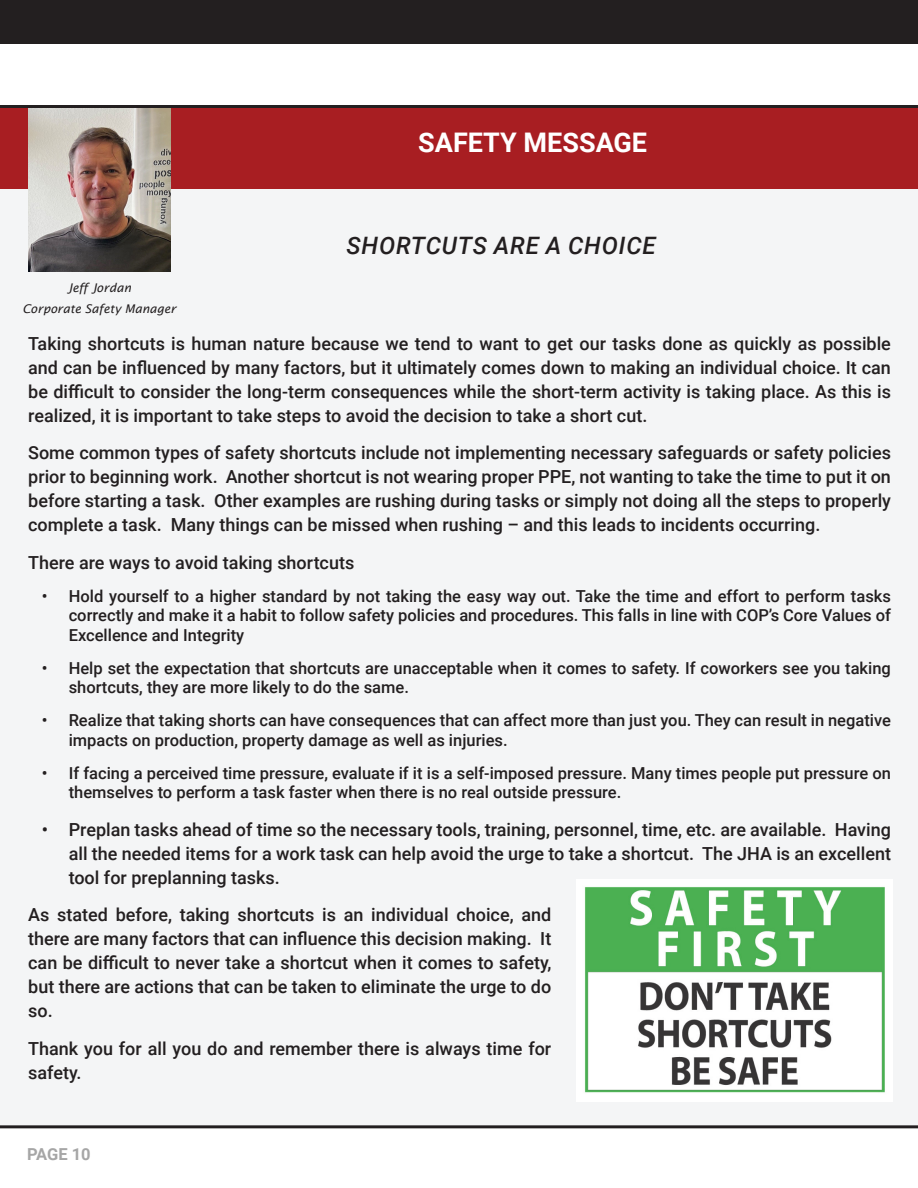
<style>
.page{position:relative;width:918px;height:1188px;background:#fff}
.page>*{position:absolute;margin:0;border:0;box-sizing:border-box;transform-origin:0 0}
.t1{font:700 27px "Roboto";color:#fff}
.t2{font:italic 500 24px "Roboto";letter-spacing:.035em;color:#231f20}
.Chronicle_Body{font:500 18px/24px "Roboto";color:#231f20;text-align:justify}
.t3{font:500 16.5px/19.5px "Roboto";color:#231f20}
.t4{font:700 16.5px "Roboto";letter-spacing:-.005em;color:#a6a6a6}
.t5{font:italic 12px "Lucida Sans";color:#231f20}
</style>
<div class="page">
<div style="left:0;top:108px;width:918px;height:1017px;background:#f4f5f6"></div>
<hr style="left:0;top:105px;width:918px;height:3px;background:#231f20">
<div style="left:0;top:0;width:918px;height:43px;background:#231f20"></div>
<div style="left:0;top:108px;width:918px;height:81px;background:#a81e22"></div>
<img style="left:28px;top:108px;width:142px;height:164px">
<hr style="left:0;top:1125px;width:918px;height:3px;background:#231f20">
<img style="left:577px;top:879px;width:315px;height:223px">
<p class="t1" style="left:418px;top:124px;width:230px">SAFETY MESSAGE</p>
<p class="t1" style="left:426px;top:126px;width:230px">SAFETY MESSAGE</p>
<p class="t5" style="left:67px;top:281px;width:65px">Jeff Jordan</p>
<p class="t5" style="left:22px;top:302px;width:155px">Corporate Safety Manager</p>
<p class="t2" style="left:347px;top:228px;width:311px">SHORTCUTS ARE A CHOICE</p>
<p class="Chronicle_Body" style="left:28px;top:330px;width:864px">Taking shortcuts is human nature because we tend to want to get our tasks done as quickly as possible and can be influenced by many factors, but it ultimately comes down to making an individual choice. It can be difficult to consider the long-term consequences while the short-term activity is taking place. As this is realized, it is important to take steps to avoid the decision to take a short cut.</p>
<p class="Chronicle_Body" style="left:28px;top:440px;width:864px">Some common types of safety shortcuts include not implementing necessary safeguards or safety policies prior to beginning work. Another shortcut is not wearing proper PPE, not wanting to take the time to put it on before starting a task. Other examples are rushing during tasks or simply not doing all the steps to properly complete a task. Many things can be missed when rushing – and this leads to incidents occurring.</p>
<p class="Chronicle_Body" style="left:28px;top:549px;width:328px">There are ways to avoid taking shortcuts</p>
<p class="t3" style="left:69px;top:585px;width:824px;text-align:justify;text-indent:-27px">• Hold yourself to a higher standard by not taking the easy way out. Take the time and effort to perform tasks correctly and make it a habit to follow safety policies and procedures. This falls in line with COP’s Core Values of Excellence and Integrity</p>
<p class="t3" style="left:69px;top:657px;width:824px;text-indent:-27px">• Help set the expectation that shortcuts are unacceptable when it comes to safety. If coworkers see you taking shortcuts, they are more likely to do the same.</p>
<p class="t3" style="left:69px;top:710px;width:824px;text-indent:-27px">• Realize that taking shorts can have consequences that can affect more than just you. They can result in negative impacts on production, property damage as well as injuries.</p>
<p class="t3" style="left:69px;top:762px;width:824px;text-indent:-27px">• If facing a perceived time pressure, evaluate if it is a self-imposed pressure. Many times people put pressure on themselves to perform a task faster when there is no real outside pressure.</p>
<p class="Chronicle_Body" style="left:69px;top:816px;width:824px;text-indent:-27px">• Preplan tasks ahead of time so the necessary tools, training, personnel, time, etc. are available. Having all the needed items for a work task can help avoid the urge to take a shortcut. The JHA is an excellent tool for preplanning tasks.</p>
<p class="Chronicle_Body" style="left:28px;top:902px;width:525px">As stated before, taking shortcuts is an individual choice, and there are many factors that can influence this decision making. It can be difficult to never take a shortcut when it comes to safety, but there are actions that can be taken to eliminate the urge to do so.</p>
<p class="Chronicle_Body" style="left:28px;top:1035px;width:525px">Thank you for all you do and remember there is always time for safety.</p>
<p class="t4" style="left:27px;top:1143px;width:65px">PAGE 10</p>
</div>
